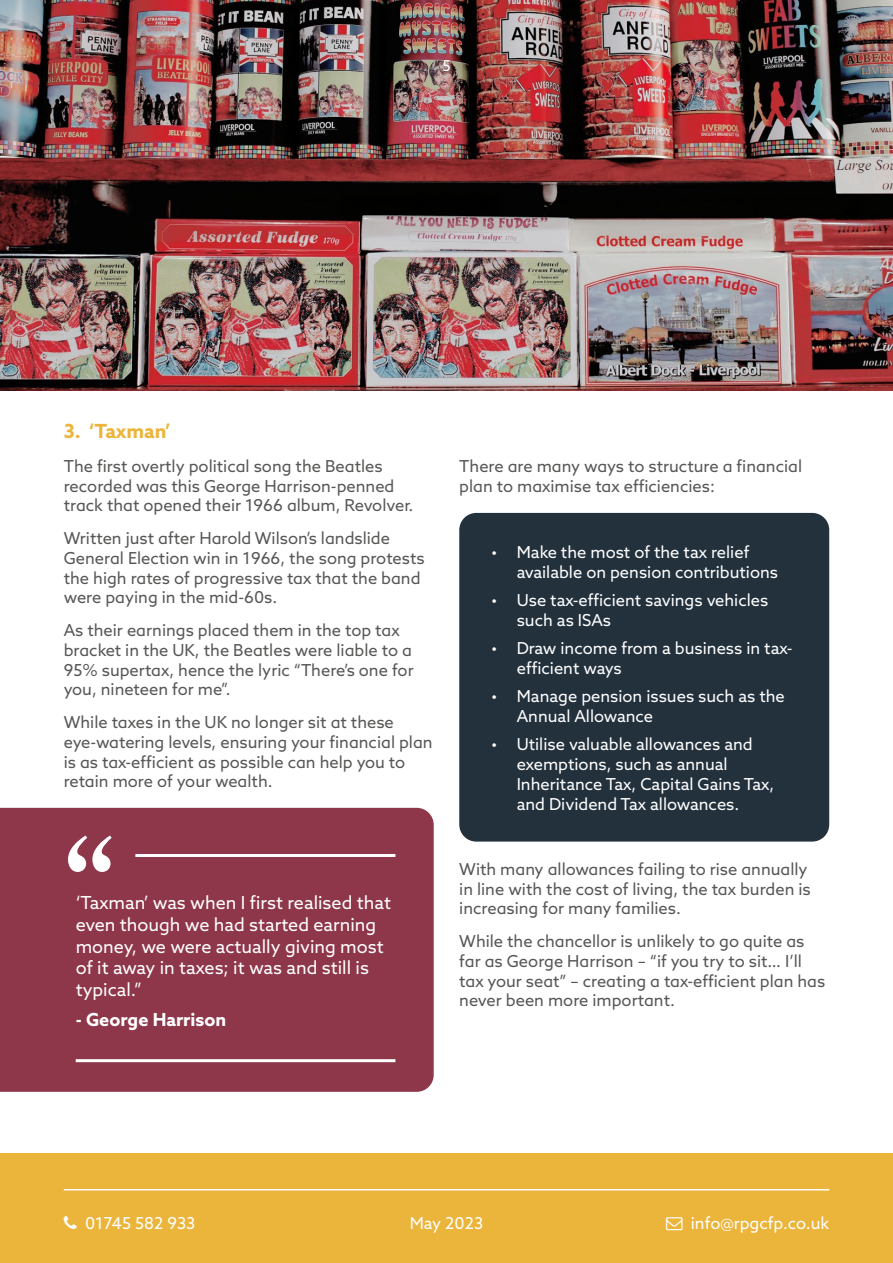
<style>
.page{position:relative;width:893px;height:1263px;background:#fff}
.page>*{position:absolute;margin:0;border:0;box-sizing:border-box;transform-origin:0 0}
.t1{font:133.5px "Century Old Style Std";color:#fff}
.t2{font:700 19.5px "Azo Sans";color:#ebb53b}
.t3{font:18px/21.6px "Azo Sans";color:#fff}
.t4{font:700 18px "Azo Sans";color:#fff}
.t5{font:16.5px/19.8px "Azo Sans";color:#575756}
.t6{font:16.5px/19.8px "Azo Sans";color:#fff}
.t7{font:15px "Azo Sans";color:#fff}
</style>
<div class="page">
<img style="left:0;top:0;width:893px;height:391px">
<div style="left:0;top:1153px;width:893px;height:110px;background:#ebb53b"></div>
<hr style="left:64px;top:1189px;width:765px;height:1px;background:#fff">
<div style="left:459px;top:513px;width:370px;height:328px;background:#23313d;border-radius:17px"></div>
<div style="left:0;top:808px;width:434px;height:284px;background:#8e374a"></div>
<hr style="left:76px;top:1059px;width:319px;height:3px;background:#fff">
<hr style="left:135px;top:854px;width:260px;height:3px;background:#fff">
<p class="t7" style="left:442px;top:56px;width:10px">5</p>
<p class="t2" style="left:64px;top:418px;width:108px">3. ‘Taxman’</p>
<p class="t5" style="left:64px;top:456px;width:351px">The first overtly political song the Beatles recorded was this George Harrison-penned track that opened their 1966 album, Revolver.</p>
<p class="t5" style="left:64px;top:528px;width:362px">Written just after Harold Wilson’s landslide General Election win in 1966, the song protests the high rates of progressive tax that the band were paying in the mid-60s.</p>
<p class="t5" style="left:64px;top:620px;width:351px">As their earnings placed them in the top tax bracket in the UK, the Beatles were liable to a 95% supertax, hence the lyric “There’s one for you, nineteen for me”.</p>
<p class="t5" style="left:64px;top:712px;width:370px">While taxes in the UK no longer sit at these eye-watering levels, ensuring your financial plan is as tax-efficient as possible can help you to retain more of your wealth.</p>
<h1 class="t1" style="left:63px;top:800px;width:54px">“</h1>
<p class="t3" style="left:76px;top:892px;width:317px">‘Taxman’ was when I first realised that even though we had started earning money, we were actually giving most of it away in taxes; it was and still is typical.”</p>
<p class="t4" style="left:76px;top:1007px;width:152px">- George Harrison</p>
<p class="t5" style="left:459px;top:456px;width:344px">There are many ways to structure a financial plan to maximise tax efficiencies:</p>
<p class="t6" style="left:517px;top:542px;width:263px;text-indent:-26px">• Make the most of the tax relief available on pension contributions</p>
<p class="t6" style="left:517px;top:590px;width:253px;text-indent:-26px">• Use tax-efficient savings vehicles such as ISAs</p>
<p class="t6" style="left:517px;top:638px;width:277px;text-indent:-26px">• Draw income from a business in tax&shy;efficient ways</p>
<p class="t6" style="left:517px;top:686px;width:270px;text-indent:-26px">• Manage pension issues such as the<br>Annual Allowance</p>
<p class="t6" style="left:517px;top:734px;width:259px;text-indent:-26px">• Utilise valuable allowances and exemptions, such as annual<br>Inheritance Tax, Capital Gains Tax, and Dividend Tax allowances.</p>
<p class="t5" style="left:459px;top:859px;width:353px">With many allowances failing to rise annually in line with the cost of living, the tax burden is increasing for many families.</p>
<p class="t5" style="left:459px;top:931px;width:367px">While the chancellor is unlikely to go quite as far as George Harrison – “if you try to sit… I’ll tax your seat” – creating a tax-efficient plan has never been more important.</p>
<p class="t6" style="left:85px;top:1213px;width:112px">01745 582 933</p>
<p class="t6" style="left:691px;top:1213px;width:140px">info@rpgcfp.co.uk</p>
<p class="t6" style="left:410px;top:1213px;width:75px">May 2023</p>
</div>
